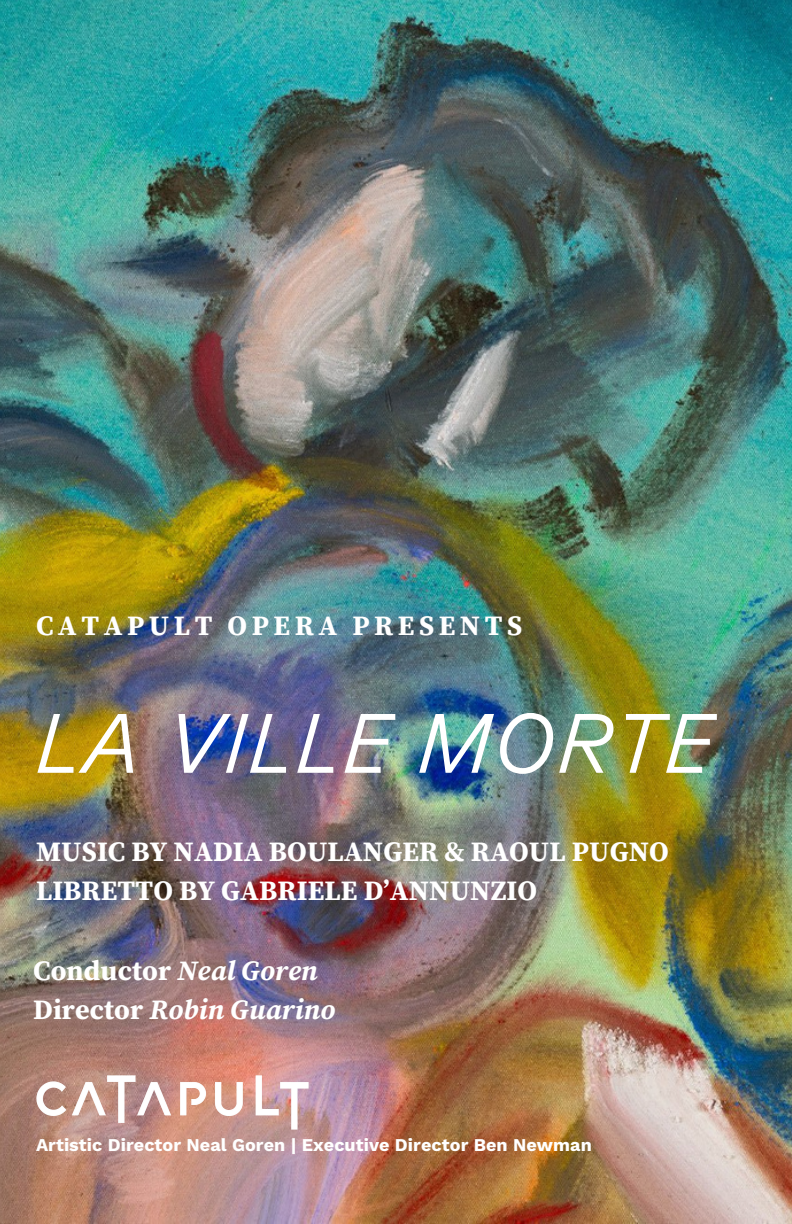
<style>
.page{position:relative;width:792px;height:1224px;background:#fff}
.page>*{position:absolute;margin:0;border:0;box-sizing:border-box;transform-origin:0 0}
.t1{font:300 84px "GT Planar Italic 15";letter-spacing:.025em;color:#fff}
.t2{font:700 28px/39px "Source Serif Pro";letter-spacing:.005em;color:#fff}
.t3{font:italic 700 28px/39px "Source Serif Pro";letter-spacing:.005em;color:#fff}
.t4{font:700 28px "Source Serif Pro";letter-spacing:.165em;color:#fff}
.t5{font:700 18px "Work Sans";letter-spacing:.005em;color:#fff}
.s1{font-style:normal}
</style>
<div class="page">
<img style="left:0;top:0;width:792px;height:1224px">
<img style="left:36px;top:1076px;width:273px;height:54px">
<h2 class="t4" style="left:36px;top:609px;width:488px">CATAPULT OPERA PRESENTS</h2>
<p class="t1" style="left:35px;top:692px;width:679px">LA VILLE MORTE</p>
<h1 class="t2" style="left:36px;top:833px;width:634px">MUSIC BY NADIA BOULANGER &amp; RAOUL PUGNO<br>LIBRETTO BY GABRIELE D’ANNUNZIO</h1>
<h3 class="t3" style="left:33px;top:952px;width:303px"><span class="s1">Conductor</span> Neal Goren<br><span class="s1">Director</span> Robin Guarino</h3>
<p class="t5" style="left:36px;top:1134px;width:557px">Artistic Director Neal Goren | Executive Director Ben Newman</p>
</div>
